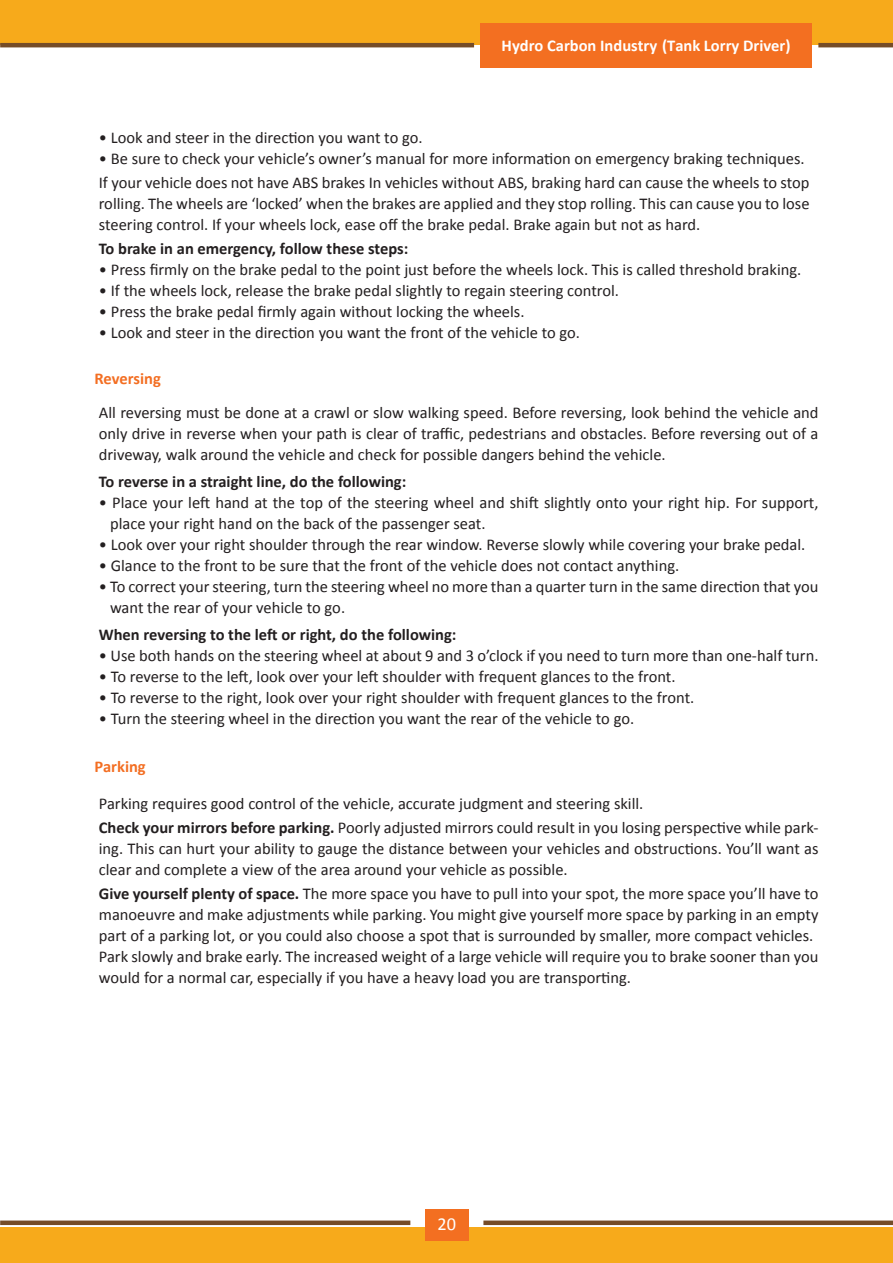
<style>
.page{position:relative;width:893px;height:1263px;background:#fff}
.page>*{position:absolute;margin:0;border:0;box-sizing:border-box;transform-origin:0 0}
.t1{font:18.3px "Calibri";color:#fff}
.t2{font:16.5px/21px "Calibri";color:#231f20}
.t3{font:700 16.5px "Calibri";color:#231f20}
.t4{font:700 16.5px "Calibri";color:#fff}
.t5{font:700 16.5px "Calibri";color:#f36e22}
.s1{font-weight:700}
</style>
<div class="page">
<div style="left:0;top:1227px;width:893px;height:36px;background:#f7aa1b"></div>
<div style="left:0;top:1220px;width:410px;height:5px;background:#754c28"></div>
<div style="left:483px;top:1220px;width:410px;height:5px;background:#754c28"></div>
<div style="left:425px;top:1209px;width:44px;height:31px;background:#f36f21"></div>
<div style="left:0;top:0;width:893px;height:45px;background:#f7aa1b"></div>
<hr style="left:0;top:43px;width:474px;height:4px;background:#754c28">
<hr style="left:818px;top:43px;width:75px;height:4px;background:#754c28">
<div style="left:480px;top:23px;width:332px;height:44px;background:#f36f21"></div>
<p class="t4" style="left:502px;top:35px;width:290px">Hydro Carbon Industry (Tank Lorry Driver)</p>
<p class="t2" style="left:99px;top:127px;width:325px">• Look and steer in the direction you want to go.</p>
<p class="t2" style="left:99px;top:146px;width:712px;line-height:24px">• Be sure to check your vehicle’s owner’s manual for more information on emergency braking techniques.<br>If your vehicle does not have ABS brakes In vehicles without ABS, braking hard can cause the wheels to stop</p>
<p class="t2" style="left:99px;top:193px;width:712px">rolling. The wheels are ‘locked’ when the brakes are applied and they stop rolling. This can cause you to lose steering control. If your wheels lock, ease off the brake pedal. Brake again but not as hard.</p>
<p class="t3" style="left:99px;top:238px;width:311px">To brake in an emergency, follow these steps:</p>
<p class="t2" style="left:99px;top:259px;width:704px">• Press firmly on the brake pedal to the point just before the wheels lock. This is called threshold braking.</p>
<p class="t2" style="left:99px;top:280px;width:522px">• If the wheels lock, release the brake pedal slightly to regain steering control.</p>
<p class="t2" style="left:99px;top:301px;width:427px">• Press the brake pedal firmly again without locking the wheels.</p>
<p class="t2" style="left:99px;top:322px;width:483px">• Look and steer in the direction you want the front of the vehicle to go.</p>
<p class="t5" style="left:95px;top:368px;width:68px">Reversing</p>
<p class="t2" style="left:99px;top:402px;width:721px;text-align:justify">All reversing must be done at a crawl or slow walking speed. Before reversing, look behind the vehicle and only drive in reverse when your path is clear of traffic, pedestrians and obstacles. Before reversing out of a driveway, walk around the vehicle and check for possible dangers behind the vehicle.</p>
<p class="t3" style="left:99px;top:471px;width:309px">To reverse in a straight line, do the following:</p>
<p class="t2" style="left:110px;top:492px;width:710px;text-indent:-11px">• Place your left hand at the top of the steering wheel and shift slightly onto your right hip. For support, place your right hand on the back of the passenger seat.</p>
<p class="t2" style="left:99px;top:534px;width:708px">• Look over your right shoulder through the rear window. Reverse slowly while covering your brake pedal.</p>
<p class="t2" style="left:99px;top:555px;width:582px">• Glance to the front to be sure that the front of the vehicle does not contact anything.</p>
<p class="t2" style="left:110px;top:576px;width:710px;text-indent:-11px">• To correct your steering, turn the steering wheel no more than a quarter turn in the same direction that you want the rear of your vehicle to go.</p>
<p class="t3" style="left:99px;top:624px;width:359px">When reversing to the left or right, do the following:</p>
<p class="t2" style="left:99px;top:645px;width:721px">• Use both hands on the steering wheel at about 9 and 3 o’clock if you need to turn more than one-half turn.</p>
<p class="t2" style="left:99px;top:666px;width:578px">• To reverse to the left, look over your left shoulder with frequent glances to the front.</p>
<p class="t2" style="left:99px;top:687px;width:597px">• To reverse to the right, look over your right shoulder with frequent glances to the front.</p>
<p class="t2" style="left:99px;top:708px;width:537px">• Turn the steering wheel in the direction you want the rear of the vehicle to go.</p>
<p class="t5" style="left:95px;top:756px;width:53px">Parking</p>
<p class="t2" style="left:99px;top:792px;width:721px;line-height:24px">Parking requires good control of the vehicle, accurate judgment and steering skill.<br><span class="s1">Check your mirrors before parking.</span> Poorly adjusted mirrors could result in you losing perspective while park-</p>
<p class="t2" style="left:99px;top:838px;width:721px">ing. This can hurt your ability to gauge the distance between your vehicles and obstructions. You’ll want as clear and complete a view of the area around your vehicle as possible.</p>
<p class="t2" style="left:99px;top:883px;width:721px"><span class="s1">Give yourself plenty of space.</span> The more space you have to pull into your spot, the more space you’ll have to manoeuvre and make adjustments while parking. You might give yourself more space by parking in an empty part of a parking lot, or you could also choose a spot that is surrounded by smaller, more compact vehicles.<br>Park slowly and brake early. The increased weight of a large vehicle will require you to brake sooner than you would for a normal car, especially if you have a heavy load you are transporting.</p>
<p class="t1" style="left:437px;top:1212px;width:20px">20</p>
</div>
